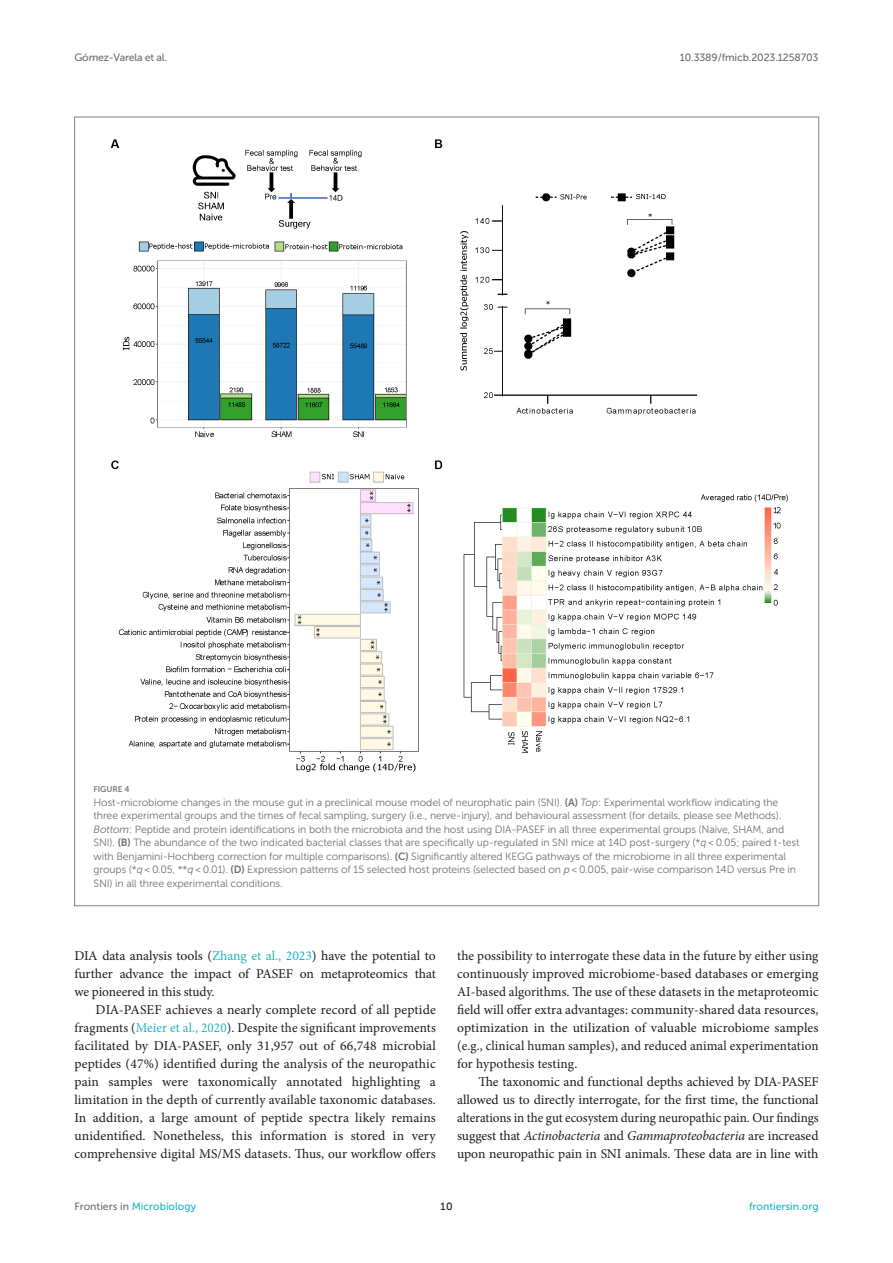
<style>
.page{position:relative;width:893px;height:1263px;background:#fff}
.page>*{position:absolute;margin:0;border:0;box-sizing:border-box;transform-origin:0 0}
.TEXT{font:13.5px/18px "Minion Pro";color:#1b1c1b;text-align:justify}
.FIG_LEG{font:10.5px/13.5px "Museo Sans 300";letter-spacing:-.01em;color:#706f70}
.t1{font:10.5px "Museo Sans 500";letter-spacing:-.015em;color:#706f70}
.t2{font:10.5px "Museo Sans 500";color:#1db5c3}
.t3{font:10.5px "Museo Sans 500";color:#1b1c1b}
.FIG_HD{font:8.25px "Museo Sans 700";letter-spacing:-.01em;color:#7e7f7f}
.s1{font-family:"Museo Sans 700"}
.s2{font-style:italic}
.s3{color:#1db5c3}
.s4{color:#706f70}
</style>
<div class="page">
<img style="left:110px;top:139px;width:678px;height:633px">
<p class="t1" style="left:74px;top:51px;width:94px">Gómez-Varela et al.</p>
<p class="t1" style="left:680px;top:51px;width:140px">10.3389/fmicb.2023.1258703</p>
<p class="FIG_HD" style="left:94px;top:785px;width:37px">FIGURE 4</p>
<p class="FIG_LEG" style="left:94px;top:795px;width:707px">Host-microbiome changes in the mouse gut in a preclinical mouse model of neurophatic pain (SNI). <span class="s1">(A)</span> <span class="s2">Top</span>: Experimental workflow indicating the three experimental groups and the times of fecal sampling, surgery (i.e., nerve-injury), and behavioural assessment (for details, please see Methods).<br><span class="s2">Bottom</span>: Peptide and protein identifications in both the microbiota and the host using DIA-PASEF in all three experimental groups (Naive, SHAM, and SNI). <span class="s1">(B)</span> The abundance of the two indicated bacterial classes that are specifically up-regulated in SNI mice at 14D post-surgery (*<span class="s2">q</span> &lt; 0.05; paired t-test with Benjamini-Hochberg correction for multiple comparisons). <span class="s1">(C)</span> Significantly altered KEGG pathways of the microbiome in all three experimental groups (*<span class="s2">q</span> &lt; 0.05, **<span class="s2">q</span> &lt; 0.01). <span class="s1">(D)</span> Expression patterns of 15 selected host proteins (selected based on <span class="s2">p</span> &lt; 0.005, pair-wise comparison 14D versus Pre in SNI) in all three experimental conditions.</p>
<p class="TEXT" style="left:74px;top:947px;width:363px">DIA data analysis tools (<span class="s3">Zhang et al., 2023</span>) have the potential to further advance the impact of PASEF on metaproteomics that we pioneered in this study.</p>
<p class="TEXT" style="left:74px;top:1001px;width:363px;text-indent:21px">DIA-PASEF achieves a nearly complete record of all peptide fragments (<span class="s3">Meier et al., 2020</span>). Despite the significant improvements facilitated by DIA-PASEF, only 31,957 out of 66,748 microbial peptides (47%) identified during the analysis of the neuropathic pain samples were taxonomically annotated highlighting a limitation in the depth of currently available taxonomic databases.<br>In addition, a large amount of peptide spectra likely remains unidentified. Nonetheless, this information is stored in very comprehensive digital MS/MS datasets. Thus, our workflow offers</p>
<p class="TEXT" style="left:457px;top:947px;width:363px">the possibility to interrogate these data in the future by either using continuously improved microbiome-based databases or emerging AI-based algorithms. The use of these datasets in the metaproteomic field will offer extra advantages: community-shared data resources, optimization in the utilization of valuable microbiome samples (e.g., clinical human samples), and reduced animal experimentation for hypothesis testing.</p>
<p class="TEXT" style="left:457px;top:1073px;width:363px;text-indent:21px">The taxonomic and functional depths achieved by DIA-PASEF allowed us to directly interrogate, for the first time, the functional alterations in the gut ecosystem during neuropathic pain. Our findings suggest that <span class="s2">Actinobacteria</span> and <span class="s2">Gammaproteobacteria</span> are increased upon neuropathic pain in SNI animals. These data are in line with</p>
<p class="t2" style="left:74px;top:1200px;width:123px"><span class="s4">Frontiers in</span> Microbiology</p>
<p class="t3" style="left:440px;top:1200px;width:14px">10</p>
<p class="t2" style="left:749px;top:1200px;width:71px">frontiersin.org</p>
</div>
